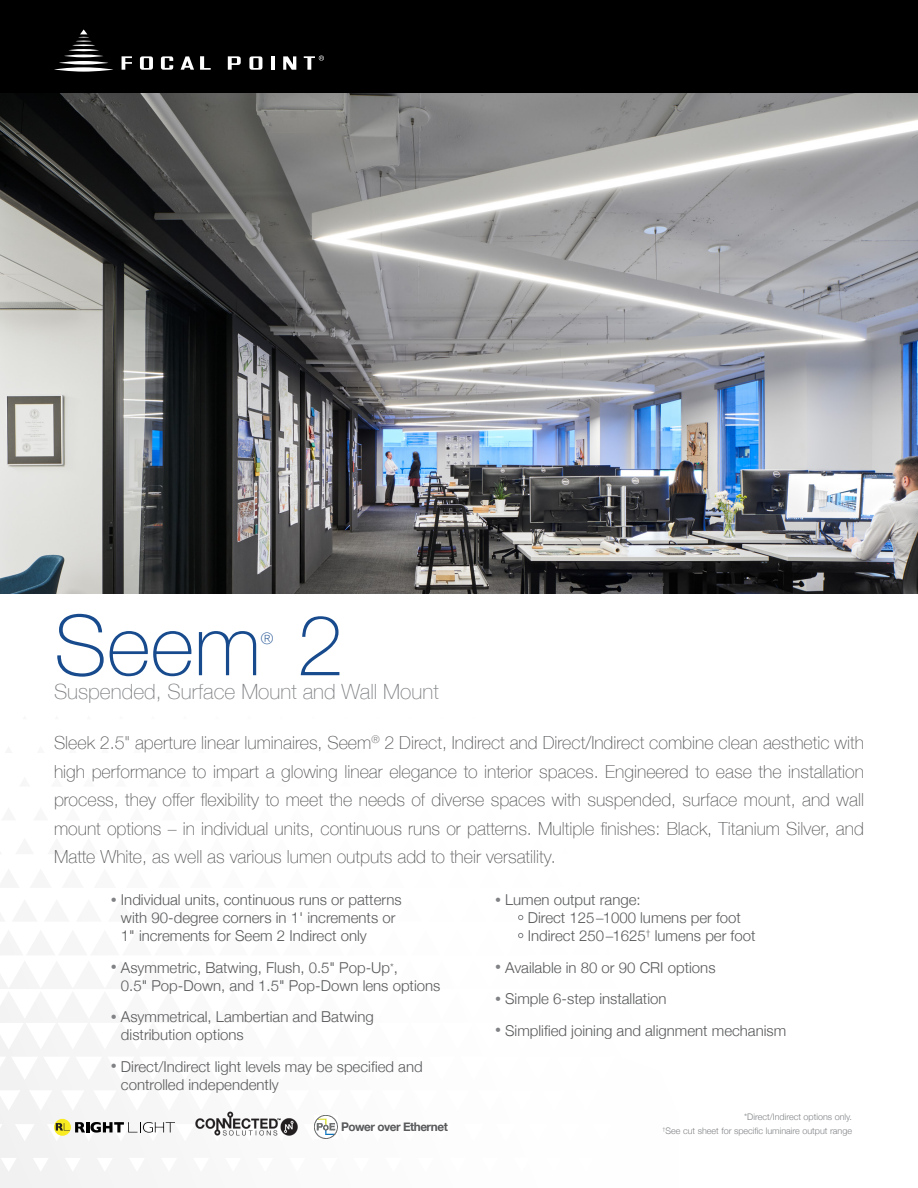
<style>
.page{position:relative;width:918px;height:1188px;background:#fff}
.page>*{position:absolute;margin:0;border:0;box-sizing:border-box;transform-origin:0 0}
.t1{font:100 84px "Helvetica Neue";color:#174b8d}
.t2{font:100 21px "Helvetica Neue";color:#808285}
.t3{font:100 18px/28.5px "Helvetica Neue";color:#58595b;text-align:justify}
.t4{font:100 15.75px "Helvetica Neue";color:#174b8d}
.t5{font:300 15px/18px "Helvetica Neue";color:#58595b}
.t6{font:700 12px "Helvetica Neue";letter-spacing:-.04em;color:#58595b}
.t7{font:300 9px "Helvetica Neue";color:#808285}
.t8{font:300 5.25px "Helvetica Neue";color:#808285}
.s1{font-size:12px;color:#808285}
.s2{font-size:10.5px}
.s3{font-family:"Helvetica"}
</style>
<div class="page">
<div style="left:0;top:0;width:918px;height:94px;background:#000"></div>
<svg style="left:122px;top:56px;width:10px;height:14px"></svg>
<svg style="left:140px;top:56px;width:13px;height:14px"></svg>
<svg style="left:161px;top:56px;width:12px;height:14px"></svg>
<svg style="left:181px;top:56px;width:13px;height:14px"></svg>
<svg style="left:200px;top:56px;width:11px;height:14px"></svg>
<svg style="left:228px;top:56px;width:13px;height:14px"></svg>
<svg style="left:249px;top:56px;width:13px;height:14px"></svg>
<hr style="left:271px;top:56px;width:4px;height:14px;background:#fff">
<svg style="left:283px;top:56px;width:13px;height:14px"></svg>
<svg style="left:304px;top:56px;width:20px;height:14px"></svg>
<svg style="left:54px;top:67px;width:59px;height:5px"></svg>
<svg style="left:59px;top:61px;width:49px;height:4px"></svg>
<hr style="left:64px;top:55px;width:39px;height:2px;background:#fff;border-radius:50%">
<hr style="left:68px;top:49px;width:31px;height:2px;background:#fff;border-radius:50%">
<hr style="left:72px;top:44px;width:23px;height:2px;background:#fff;border-radius:50%">
<svg style="left:76px;top:29px;width:16px;height:13px"></svg>
<img style="left:0;top:94px;width:918px;height:500px">
<img style="left:195px;top:1111px;width:103px;height:25px">
<svg style="left:54px;top:1119px;width:17px;height:17px"></svg>
<svg style="left:56px;top:1122px;width:119px;height:11px"></svg>
<img style="left:314px;top:1116px;width:23px;height:23px">
<h1 class="t1" style="left:54px;top:582px;width:291px">Seem 2</h1>
<p class="t4" style="left:261px;top:626px;width:14px">®</p>
<h2 class="t2" style="left:54px;top:676px;width:386px">Suspended, Surface Mount and Wall Mount</h2>
<p class="t3" style="left:54px;top:728px;width:812px">Sleek 2.5" aperture linear luminaires, Seem<sup>®</sup> 2 Direct, Indirect and Direct/Indirect combine clean aesthetic with high performance to impart a glowing linear elegance to interior spaces. Engineered to ease the installation process, they offer flexibility to meet the needs of diverse spaces with suspended, surface mount, and wall mount options – in individual units, continuous runs or patterns. Multiple finishes: Black, Titanium Silver, and Matte White, as well as various lumen outputs add to their versatility.</p>
<p class="t5" style="left:121px;top:890px;width:282px;text-indent:-10px"><span class="s1">•</span> Individual units, continuous runs or patterns with 90-degree corners in 1' increments or<br>1" increments for Seem 2 Indirect only</p>
<p class="t5" style="left:121px;top:957px;width:321px;text-indent:-10px"><span class="s1">•</span> Asymmetric, Batwing, Flush, 0.5" Pop-Up<span class="s2">*</span>,<br>0.5" Pop-Down, and 1.5" Pop-Down lens options</p>
<p class="t5" style="left:121px;top:1007px;width:254px;text-indent:-10px"><span class="s1">•</span> Asymmetrical, Lambertian and Batwing distribution options</p>
<p class="t5" style="left:121px;top:1056px;width:303px;text-indent:-10px"><span class="s1">•</span> Direct/Indirect light levels may be specified and controlled independently</p>
<p class="t6" style="left:341px;top:1117px;width:108px">Power over Ethernet</p>
<p class="t5" style="left:495px;top:890px;width:147px"><span class="s1">•</span> Lumen output range:</p>
<p class="t5" style="left:518px;top:908px;width:225px"><span class="s1">•</span> Direct 125<span class="s3">‒</span>1000 lumens per foot</p>
<p class="t5" style="left:518px;top:926px;width:239px"><span class="s1">•</span> Indirect 250<span class="s3">‒</span>1625<sup>†</sup> lumens per foot</p>
<p class="t5" style="left:495px;top:957px;width:222px"><span class="s1">•</span> Available in 80 or 90 CRI options</p>
<p class="t5" style="left:495px;top:989px;width:173px"><span class="s1">•</span> Simple 6-step installation</p>
<p class="t5" style="left:495px;top:1020px;width:293px"><span class="s1">•</span> Simplified joining and alignment mechanism</p>
<p class="t7" style="left:744px;top:1109px;width:110px">*Direct/Indirect options only.</p>
<p class="t8" style="left:663px;top:1125px;width:4px">†</p>
<p class="t7" style="left:666px;top:1124px;width:188px">See cut sheet for specific luminaire output range</p>
</div>
